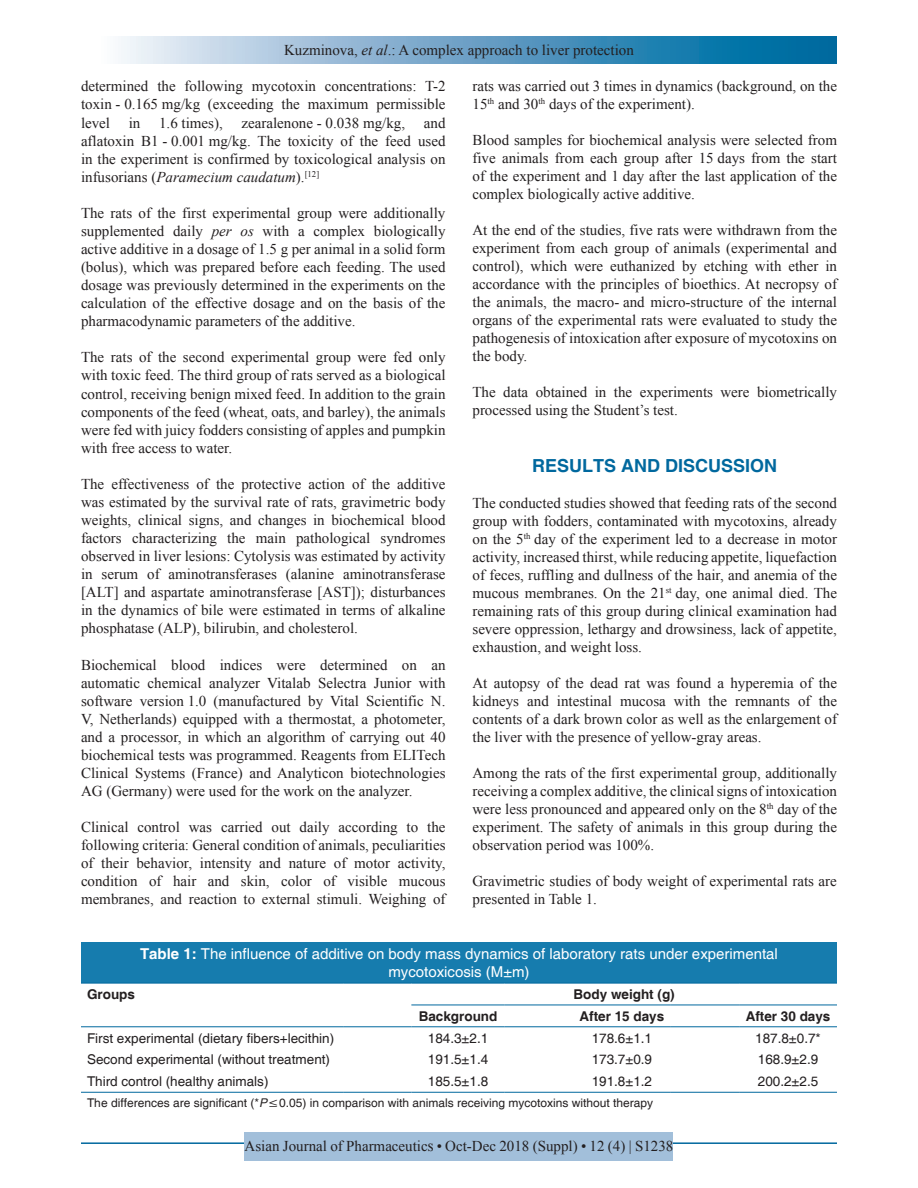
<style>
.page{position:relative;width:918px;height:1188px;background:#fff}
.page>*{position:absolute;margin:0;border:0;box-sizing:border-box;transform-origin:0 0}
.t1{font:700 18px "Helvetica";color:#00689e}
.TX{font:15px/18px "Times New Roman";color:#231f20;text-align:justify}
.TT{font:15px/18px "Helvetica";color:#fff;text-align:center}
.RF{font:15px "Times New Roman";color:#231f20}
.TB{font:13.5px "Helvetica";color:#231f20}
.TBL{font:13.5px "Helvetica";color:#231f20}
.TCH{font:700 13.5px "Helvetica";color:#231f20}
.TFN{font:12px "Helvetica";color:#231f20}
.s1{font-style:italic}
.s2{font-weight:700}
</style>
<div class="page">
<div style="left:81px;top:37px;width:756px;height:27px;background:linear-gradient(to right,#fcf4fb,#005d99)"></div>
<hr style="left:81px;top:1142px;width:756px;height:2px;background:#00689e">
<div style="left:245px;top:1132px;width:428px;height:28px;background:#a2bfda"></div>
<div style="left:81px;top:942px;width:756px;height:41px;background:#167cae"></div>
<hr style="left:81px;top:1092px;width:262px;height:1px;background:#00689e">
<hr style="left:343px;top:1092px;width:68px;height:1px;background:#00689e">
<hr style="left:411px;top:1092px;width:94px;height:1px;background:#00689e">
<hr style="left:505px;top:1092px;width:68px;height:1px;background:#00689e">
<hr style="left:573px;top:1092px;width:98px;height:1px;background:#00689e">
<hr style="left:671px;top:1092px;width:68px;height:1px;background:#00689e">
<hr style="left:739px;top:1092px;width:98px;height:1px;background:#00689e">
<hr style="left:81px;top:983px;width:262px;height:1px;background:#00689e">
<hr style="left:343px;top:983px;width:68px;height:1px;background:#00689e">
<hr style="left:411px;top:983px;width:94px;height:1px;background:#00689e">
<hr style="left:505px;top:983px;width:68px;height:1px;background:#00689e">
<hr style="left:573px;top:983px;width:98px;height:1px;background:#00689e">
<hr style="left:671px;top:983px;width:68px;height:1px;background:#00689e">
<hr style="left:739px;top:983px;width:98px;height:1px;background:#00689e">
<hr style="left:81px;top:1026px;width:262px;height:1px;background:#00689e">
<hr style="left:343px;top:1026px;width:68px;height:1px;background:#00689e">
<hr style="left:411px;top:1026px;width:94px;height:1px;background:#00689e">
<hr style="left:505px;top:1026px;width:68px;height:1px;background:#00689e">
<hr style="left:573px;top:1026px;width:98px;height:1px;background:#00689e">
<hr style="left:671px;top:1026px;width:68px;height:1px;background:#00689e">
<hr style="left:739px;top:1026px;width:98px;height:1px;background:#00689e">
<hr style="left:411px;top:1005px;width:94px;height:1px;background:#00689e">
<hr style="left:505px;top:1005px;width:68px;height:1px;background:#00689e">
<hr style="left:573px;top:1005px;width:98px;height:1px;background:#00689e">
<hr style="left:671px;top:1005px;width:68px;height:1px;background:#00689e">
<hr style="left:739px;top:1005px;width:98px;height:1px;background:#00689e">
<p class="TX" style="left:284px;top:41px;width:351px">Kuzminova, <span class="s1">et al</span>.: A complex approach to liver protection</p>
<p class="TX" style="left:81px;top:77px;width:366px">determined the following mycotoxin concentrations: T-2 toxin - 0.165 mg/kg (exceeding the maximum permissible level in 1.6 times), zearalenone - 0.038 mg/kg, and aflatoxin B1 - 0.001 mg/kg. The toxicity of the feed used in the experiment is confirmed by toxicological analysis on infusorians (<span class="s1">Paramecium caudatum</span>).<sup>[12]</sup></p>
<p class="TX" style="left:81px;top:203px;width:366px">The rats of the first experimental group were additionally supplemented daily <span class="s1">per os</span> with a complex biologically active additive in a dosage of 1.5 g per animal in a solid form (bolus), which was prepared before each feeding. The used dosage was previously determined in the experiments on the calculation of the effective dosage and on the basis of the pharmacodynamic parameters of the additive.</p>
<p class="TX" style="left:81px;top:348px;width:366px">The rats of the second experimental group were fed only with toxic feed. The third group of rats served as a biological control, receiving benign mixed feed. In addition to the grain components of the feed (wheat, oats, and barley), the animals were fed with juicy fodders consisting of apples and pumpkin with free access to water.</p>
<p class="TX" style="left:81px;top:474px;width:366px">The effectiveness of the protective action of the additive was estimated by the survival rate of rats, gravimetric body weights, clinical signs, and changes in biochemical blood factors characterizing the main pathological syndromes observed in liver lesions: Cytolysis was estimated by activity in serum of aminotransferases (alanine aminotransferase [ALT] and aspartate aminotransferase [AST]); disturbances in the dynamics of bile were estimated in terms of alkaline phosphatase (ALP), bilirubin, and cholesterol.</p>
<p class="TX" style="left:81px;top:655px;width:366px">Biochemical blood indices were determined on an automatic chemical analyzer Vitalab Selectra Junior with software version 1.0 (manufactured by Vital Scientific N.<br>V, Netherlands) equipped with a thermostat, a photometer, and a processor, in which an algorithm of carrying out 40 biochemical tests was programmed. Reagents from ELITech Clinical Systems (France) and Analyticon biotechnologies AG (Germany) were used for the work on the analyzer.</p>
<p class="TX" style="left:81px;top:818px;width:366px">Clinical control was carried out daily according to the following criteria: General condition of animals, peculiarities of their behavior, intensity and nature of motor activity, condition of hair and skin, color of visible mucous membranes, and reaction to external stimuli. Weighing of</p>
<p class="TX" style="left:472px;top:77px;width:366px">rats was carried out 3 times in dynamics (background, on the<br>15<sup>th</sup> and 30<sup>th</sup> days of the experiment).</p>
<p class="TX" style="left:472px;top:131px;width:366px">Blood samples for biochemical analysis were selected from five animals from each group after 15 days from the start of the experiment and 1 day after the last application of the complex biologically active additive.</p>
<p class="TX" style="left:472px;top:221px;width:366px">At the end of the studies, five rats were withdrawn from the experiment from each group of animals (experimental and control), which were euthanized by etching with ether in accordance with the principles of bioethics. At necropsy of the animals, the macro- and micro-structure of the internal organs of the experimental rats were evaluated to study the pathogenesis of intoxication after exposure of mycotoxins on the body.</p>
<p class="TX" style="left:472px;top:383px;width:366px">The data obtained in the experiments were biometrically processed using the Student’s test.</p>
<h1 class="t1" style="left:532px;top:455px;width:247px">RESULTS AND DISCUSSION</h1>
<p class="TX" style="left:472px;top:494px;width:366px">The conducted studies showed that feeding rats of the second group with fodders, contaminated with mycotoxins, already on the 5<sup>th</sup> day of the experiment led to a decrease in motor activity, increased thirst, while reducing appetite, liquefaction of feces, ruffling and dullness of the hair, and anemia of the mucous membranes. On the 21<sup>st</sup> day, one animal died. The remaining rats of this group during clinical examination had severe oppression, lethargy and drowsiness, lack of appetite, exhaustion, and weight loss.</p>
<p class="TX" style="left:472px;top:674px;width:366px">At autopsy of the dead rat was found a hyperemia of the kidneys and intestinal mucosa with the remnants of the contents of a dark brown color as well as the enlargement of the liver with the presence of yellow-gray areas.</p>
<p class="TX" style="left:472px;top:764px;width:366px">Among the rats of the first experimental group, additionally receiving a complex additive, the clinical signs of intoxication were less pronounced and appeared only on the 8<sup>th</sup> day of the experiment. The safety of animals in this group during the observation period was 100%.</p>
<p class="TX" style="left:472px;top:872px;width:366px">Gravimetric studies of body weight of experimental rats are presented in Table 1.</p>
<p class="TT" style="left:140px;top:945px;width:639px"><span class="s2">Table 1:</span> The influence of additive on body mass dynamics of laboratory rats under experimental mycotoxicosis (M±m)</p>
<p class="TCH" style="left:87px;top:986px;width:50px">Groups</p>
<p class="TCH" style="left:574px;top:986px;width:103px">Body weight (g)</p>
<p class="TCH" style="left:419px;top:1008px;width:80px">Background</p>
<p class="TCH" style="left:580px;top:1008px;width:86px">After 15 days</p>
<p class="TCH" style="left:746px;top:1008px;width:86px">After 30 days</p>
<p class="TB" style="left:87px;top:1030px;width:249px">First experimental (dietary fibers+lecithin)</p>
<p class="TB" style="left:428px;top:1030px;width:62px">184.3±2.1</p>
<p class="TB" style="left:592px;top:1030px;width:62px">178.6±1.1</p>
<p class="TB" style="left:755px;top:1030px;width:67px">187.8±0.7*</p>
<p class="TB" style="left:87px;top:1052px;width:245px">Second experimental (without treatment)</p>
<p class="TB" style="left:428px;top:1052px;width:62px">191.5±1.4</p>
<p class="TB" style="left:592px;top:1052px;width:62px">173.7±0.9</p>
<p class="TB" style="left:758px;top:1052px;width:62px">168.9±2.9</p>
<p class="TBL" style="left:87px;top:1074px;width:183px">Third control (healthy animals)</p>
<p class="TBL" style="left:428px;top:1074px;width:62px">185.5±1.8</p>
<p class="TBL" style="left:592px;top:1074px;width:62px">191.8±1.2</p>
<p class="TBL" style="left:758px;top:1074px;width:62px">200.2±2.5</p>
<p class="TFN" style="left:87px;top:1096px;width:568px">The differences are significant (*<span class="s1">P</span>≤0.05) in comparison with animals receiving mycotoxins without therapy</p>
<p class="RF" style="left:245px;top:1136px;width:430px">Asian Journal of Pharmaceutics • Oct-Dec 2018 (Suppl) • 12 (4) | S1238</p>
</div>
